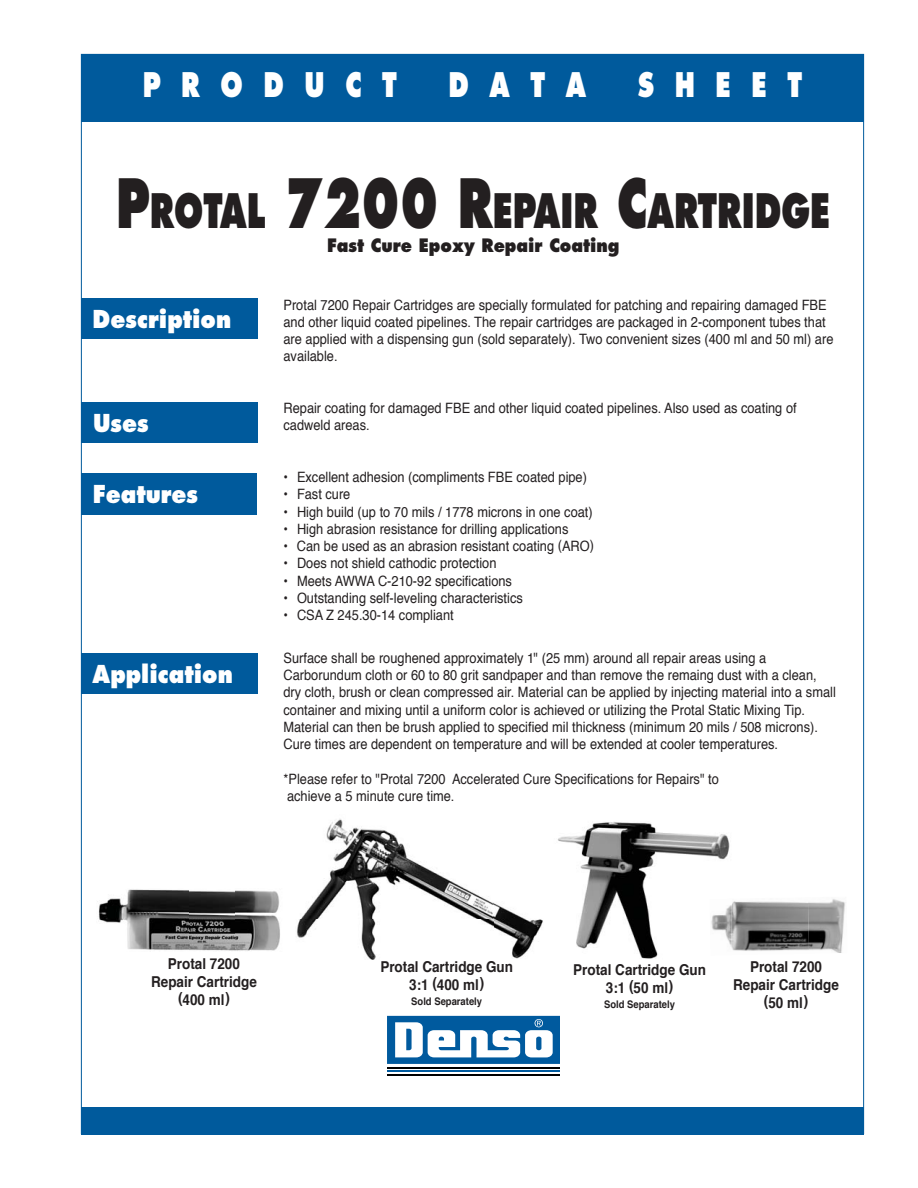
<style>
.page{position:relative;width:918px;height:1188px;background:#fff}
.page>*{position:absolute;margin:0;border:0;box-sizing:border-box;transform-origin:0 0}
.t1{font:800 46.2px "Futura";color:#231f20;scale:.7 1}
.t2{font:800 33px "Futura";color:#fff;scale:.75 1}
.t3{font:800 24px "Futura";color:#fff;scale:.9 1}
.t4{font:800 18px "Futura";color:#231f20;scale:.9 1}
.t5{font:700 15px/18px "Helvetica";color:#231f20;text-align:center;scale:.9 1}
.t6{font:14.25px/17.2px "Helvetica";color:#231f20;scale:.9 1}
.t7{font:700 10.5px "Helvetica";color:#231f20;scale:.9 1}
.s1{font-size:66px}
</style>
<div class="page">
<div style="left:81px;top:54px;width:783px;height:68px;background:#005a9c"></div>
<div style="left:81px;top:1107px;width:783px;height:27px;background:#005a9c"></div>
<svg style="left:387px;top:1015px;width:173px;height:61px"></svg>
<hr style="left:387px;top:1067px;width:173px;height:2px;background:#000">
<hr style="left:387px;top:1071px;width:173px;height:1px;background:#005a9e">
<hr style="left:387px;top:1074px;width:173px;height:1px;background:#000">
<svg style="left:387px;top:1016px;width:173px;height:48px"></svg>
<div style="left:81px;top:298px;width:176px;height:41px;background:#005a9c"></div>
<div style="left:81px;top:402px;width:176px;height:41px;background:#005a9c"></div>
<div style="left:81px;top:473px;width:175px;height:42px;background:#005a9c"></div>
<div style="left:81px;top:653px;width:176px;height:41px;background:#005a9c"></div>
<img style="left:732px;top:899px;width:114px;height:54px">
<img style="left:97px;top:889px;width:183px;height:62px">
<img style="left:297px;top:819px;width:246px;height:141px">
<img style="left:558px;top:822px;width:172px;height:137px">
<img style="left:710px;top:898px;width:22px;height:58px">
<h2 class="t2" style="left:143px;top:70px;width:341px">P R O D U C T</h2>
<h2 class="t2" style="left:448px;top:70px;width:185px">D A T A</h2>
<h2 class="t2" style="left:638px;top:70px;width:221px">S H E E T</h2>
<h1 class="t1" style="left:116px;top:190px;width:1022px"><span class="s1">P</span>ROTAL <span class="s1">7200 R</span>EPAIR <span class="s1">C</span>ARTRIDGE</h1>
<p class="t4" style="left:327px;top:237px;width:327px">Fast Cure Epoxy Repair Coating</p>
<h3 class="t3" style="left:93px;top:308px;width:156px">Description</h3>
<h3 class="t3" style="left:93px;top:412px;width:63px">Uses</h3>
<h3 class="t3" style="left:93px;top:483px;width:119px">Features</h3>
<h3 class="t3" style="left:93px;top:663px;width:157px">Application</h3>
<p class="t6" style="left:284px;top:297px;width:613px">Protal 7200 Repair Cartridges are specially formulated for patching and repairing damaged FBE and other liquid coated pipelines. The repair cartridges are packaged in 2-component tubes that are applied with a dispensing gun (sold separately). Two convenient sizes (400 ml and 50 ml) are available.</p>
<p class="t6" style="left:284px;top:401px;width:572px">Repair coating for damaged FBE and other liquid coated pipelines. Also used as coating of cadweld areas.</p>
<p class="t6" style="left:284px;top:470px;width:339px">• Excellent adhesion (compliments FBE coated pipe)</p>
<p class="t6" style="left:284px;top:487px;width:76px">• Fast cure</p>
<p class="t6" style="left:284px;top:504px;width:345px">• High build (up to 70 mils / 1778 microns in one coat)</p>
<p class="t6" style="left:284px;top:521px;width:318px">• High abrasion resistance for drilling applications</p>
<p class="t6" style="left:284px;top:539px;width:347px">• Can be used as an abrasion resistant coating (ARO)</p>
<p class="t6" style="left:284px;top:556px;width:238px">• Does not shield cathodic protection</p>
<p class="t6" style="left:284px;top:573px;width:255px">• Meets AWWA C-210-92 specifications</p>
<p class="t6" style="left:284px;top:590px;width:267px">• Outstanding self-leveling characteristics</p>
<p class="t6" style="left:284px;top:608px;width:191px">• CSA Z 245.30-14 compliant</p>
<p class="t6" style="left:284px;top:650px;width:615px">Surface shall be roughened approximately 1" (25 mm) around all repair areas using a Carborundum cloth or 60 to 80 grit sandpaper and than remove the remaing dust with a clean, dry cloth, brush or clean compressed air. Material can be applied by injecting material into a small container and mixing until a uniform color is achieved or utilizing the Protal Static Mixing Tip.<br>Material can then be brush applied to specified mil thickness (minimum 20 mils / 508 microns).<br>Cure times are dependent on temperature and will be extended at cooler temperatures.</p>
<p class="t6" style="left:284px;top:771px;width:485px">*Please refer to Protal 7200 Accelerated Cure Specifications for Repairs" to</p>
<p class="t6" style="left:287px;top:771px;width:188px;text-indent:88px">"<br>achieve a 5 minute cure time.</p>
<p class="t5" style="left:151px;top:956px;width:119px">Protal 7200<br>Repair Cartridge (400 ml)</p>
<p class="t5" style="left:380px;top:959px;width:149px">Protal Cartridge Gun</p>
<p class="t5" style="left:409px;top:977px;width:85px">3:1 (400 ml)</p>
<p class="t7" style="left:411px;top:996px;width:80px">Sold Separately</p>
<p class="t5" style="left:573px;top:962px;width:149px">Protal Cartridge Gun<br>3:1 (50 ml)</p>
<p class="t7" style="left:604px;top:999px;width:80px">Sold Separately</p>
<p class="t5" style="left:733px;top:959px;width:119px">Protal 7200<br>Repair Cartridge (50 ml)</p>
</div>
